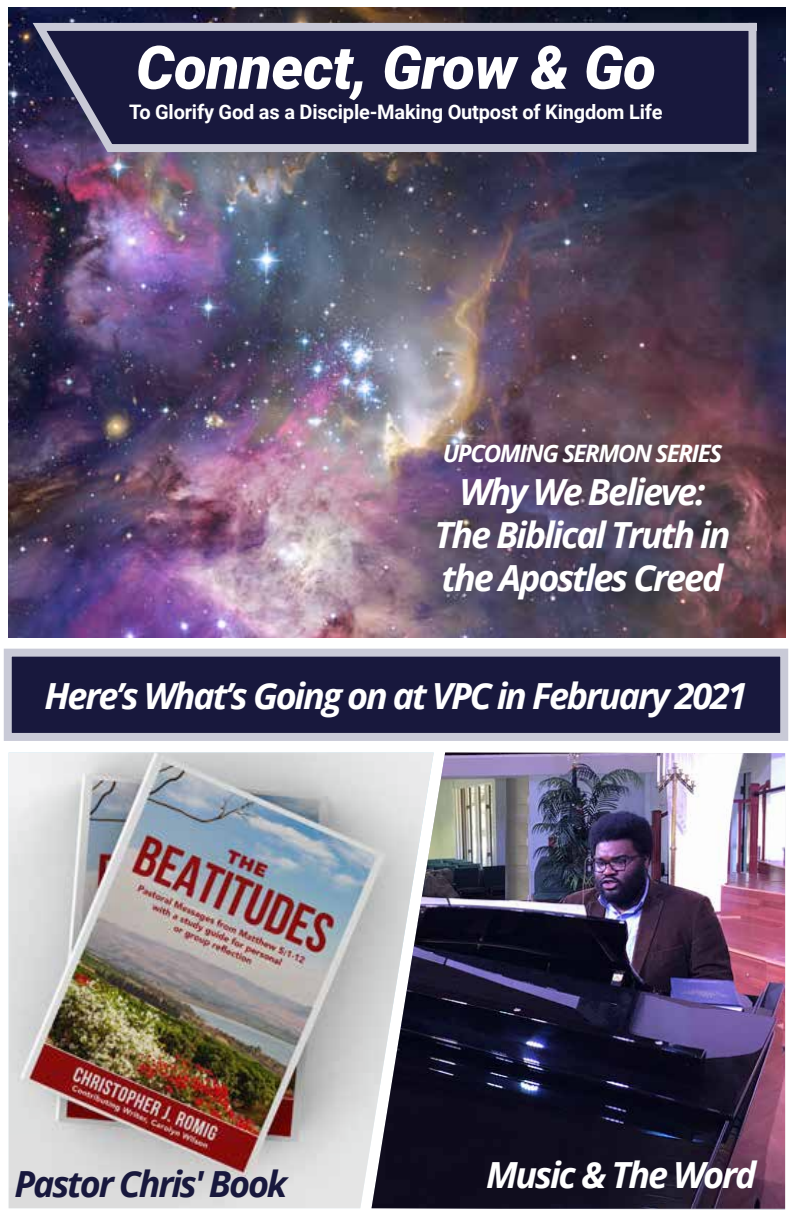
<style>
.page{position:relative;width:792px;height:1224px;background:#fff}
.page>*{position:absolute;margin:0;border:0;box-sizing:border-box;transform-origin:0 0}
.t1{font:italic 900 60px "Roboto";letter-spacing:-.01em;color:#fff}
.t2{font:italic 700 36px/43.2px "Open Sans";letter-spacing:-.06em;color:#fff;text-align:center}
.t3{font:italic 700 36px "Open Sans";letter-spacing:-.06em;color:#18183d}
.t4{font:italic 700 24px "Open Sans";letter-spacing:-.06em;color:#fff}
.t5{font:700 20px "Roboto";letter-spacing:-.01em;color:#fff}
</style>
<div class="page">
<img style="left:9px;top:753px;width:363px;height:455px">
<img style="left:372px;top:753px;width:413px;height:456px">
<img style="left:9px;top:7px;width:776px;height:631px">
<svg style="left:26px;top:19px;width:735px;height:137px;background:#313152"></svg>
<div style="left:8px;top:653px;width:776px;height:84px;background:#18183d"></div>
<div style="left:4px;top:649px;width:784px;height:92px;border:8px solid #c9cad7"></div>
<h1 class="t1" style="left:136px;top:25px;width:522px">Connect, Grow &amp; Go</h1>
<p class="t5" style="left:129px;top:98px;width:535px">To Glorify God as a Disciple-Making Outpost of Kingdom Life</p>
<p class="t4" style="left:443px;top:436px;width:281px">UPCOMING SERMON SERIES</p>
<p class="t2" style="left:434px;top:469px;width:298px">Why We Believe:<br>The Biblical Truth in the Apostles Creed</p>
<p class="t2" style="left:44px;top:673px;width:705px">Here’s What’s Going on at VPC in February 2021</p>
<p class="t3" style="left:14px;top:1158px;width:274px">Pastor Chris' Book</p>
<p class="t2" style="left:486px;top:1153px;width:272px">Music &amp; The Word</p>
</div>
